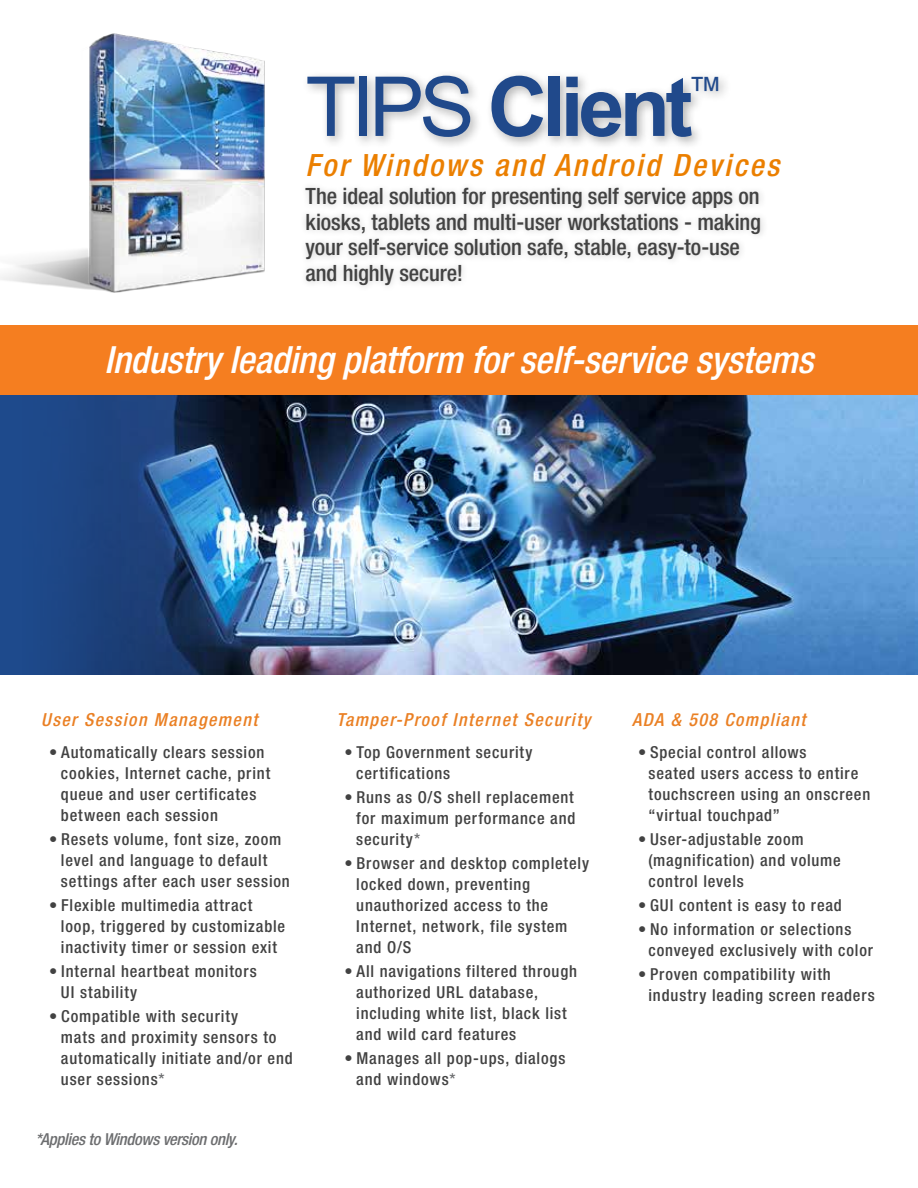
<style>
.page{position:relative;width:918px;height:1188px;background:#fff}
.page>*{position:absolute;margin:0;border:0;box-sizing:border-box;transform-origin:0 0}
.t1{font:700 82.8px "Arial";letter-spacing:-.06em;color:#20498b}
.t2{font:italic 500 condensed 37.5px "Helvetica Neue LT";letter-spacing:-.005em;color:#fff}
.t3{font:34.95px "Arial";color:#20498b}
.t4{font:italic 500 condensed 30.75px "Helvetica Neue LT";letter-spacing:.08em;color:#eb7f00}
.t5{font:500 condensed 22.5px/25.5px "Helvetica Neue LT";letter-spacing:-.005em;color:#424242}
.t6{font:italic 500 condensed 18px "Helvetica Neue LT";letter-spacing:.08em;color:#ea8024}
.t7{font:500 condensed 16.5px/21px "Helvetica Neue LT";letter-spacing:.05em;color:#424242}
.t8{font:italic 500 condensed 16.5px "Helvetica Neue LT";letter-spacing:-.02em;color:#6d6e70}
.s1{font-weight:400}
.s2{color:#6d6e70}
</style>
<div class="page">
<div style="left:0;top:325px;width:918px;height:72px;background:#f57e20"></div>
<div style="left:300px;top:182px;width:468px;height:111px;background:#000;opacity:.2"></div>
<div style="left:302px;top:70px;width:430px;height:81px;background:#000;opacity:.3"></div>
<img style="left:0;top:33px;width:265px;height:260px">
<img style="left:0;top:396px;width:918px;height:279px">
<h1 class="t1" style="left:305px;top:48px;width:389px"><span class="s1">TIPS</span> Client</h1>
<h3 class="t3" style="left:688px;top:66px;width:36px">™</h3>
<h3 class="t4" style="left:305px;top:147px;width:475px">For Windows and Android Devices</h3>
<h3 class="t5" style="left:305px;top:183px;width:457px">The ideal solution for presenting self service apps on kiosks, tablets and multi-user workstations - making your self-service solution safe, stable, easy-to-use and highly secure!</h3>
<h2 class="t2" style="left:105px;top:338px;width:710px">Industry leading platform for self-service systems</h2>
<p class="t6" style="left:41px;top:709px;width:218px">User Session Management</p>
<p class="t7" style="left:61px;top:741px;width:211px;text-indent:-12px">• Automatically clears session cookies, Internet cache, print queue and user certificates between each session</p>
<p class="t7" style="left:61px;top:829px;width:230px;text-indent:-12px">• Resets volume, font size, zoom level and language to default settings after each user session</p>
<p class="t7" style="left:61px;top:895px;width:226px;text-indent:-12px">• Flexible multimedia attract loop, triggered by customizable inactivity timer or session exit</p>
<p class="t7" style="left:61px;top:961px;width:197px;text-indent:-12px">• Internal heartbeat monitors<br>UI stability</p>
<p class="t7" style="left:61px;top:1006px;width:233px;text-indent:-12px">• Compatible with security<br>mats and proximity sensors to automatically initiate and/or end user sessions<span class="s2">*</span></p>
<p class="t8" style="left:35px;top:1130px;width:204px">*Applies to Windows version only.</p>
<p class="t6" style="left:337px;top:709px;width:255px">Tamper-Proof Internet Security</p>
<p class="t7" style="left:356px;top:741px;width:178px;text-indent:-12px">• Top Government security certifications</p>
<p class="t7" style="left:356px;top:787px;width:221px;text-align:justify;text-indent:-12px">• Runs as O/S shell replacement for maximum performance and security<span class="s2">*</span></p>
<p class="t7" style="left:356px;top:853px;width:234px;text-indent:-12px">• Browser and desktop completely locked down, preventing unauthorized access to the<br>Internet, network, file system and O/S</p>
<p class="t7" style="left:356px;top:961px;width:222px;text-indent:-12px">• All navigations filtered through authorized URL database, including white list, black list and wild card features</p>
<p class="t7" style="left:356px;top:1048px;width:211px;text-indent:-12px">• Manages all pop-ups, dialogs and windows<span class="s2">*</span></p>
<p class="t6" style="left:632px;top:709px;width:175px">ADA &amp; 508 Compliant</p>
<p class="t7" style="left:649px;top:741px;width:223px;text-indent:-10px">• Special control allows<br>seated users access to entire touchscreen using an onscreen “virtual touchpad”</p>
<p class="t7" style="left:649px;top:829px;width:194px;text-indent:-10px">• User-adjustable zoom (magnification) and volume control levels</p>
<p class="t7" style="left:638px;top:895px;width:205px">• GUI content is easy to read</p>
<p class="t7" style="left:649px;top:919px;width:226px;text-indent:-10px">• No information or selections conveyed exclusively with color</p>
<p class="t7" style="left:649px;top:964px;width:228px;text-indent:-10px">• Proven compatibility with industry leading screen readers</p>
</div>
